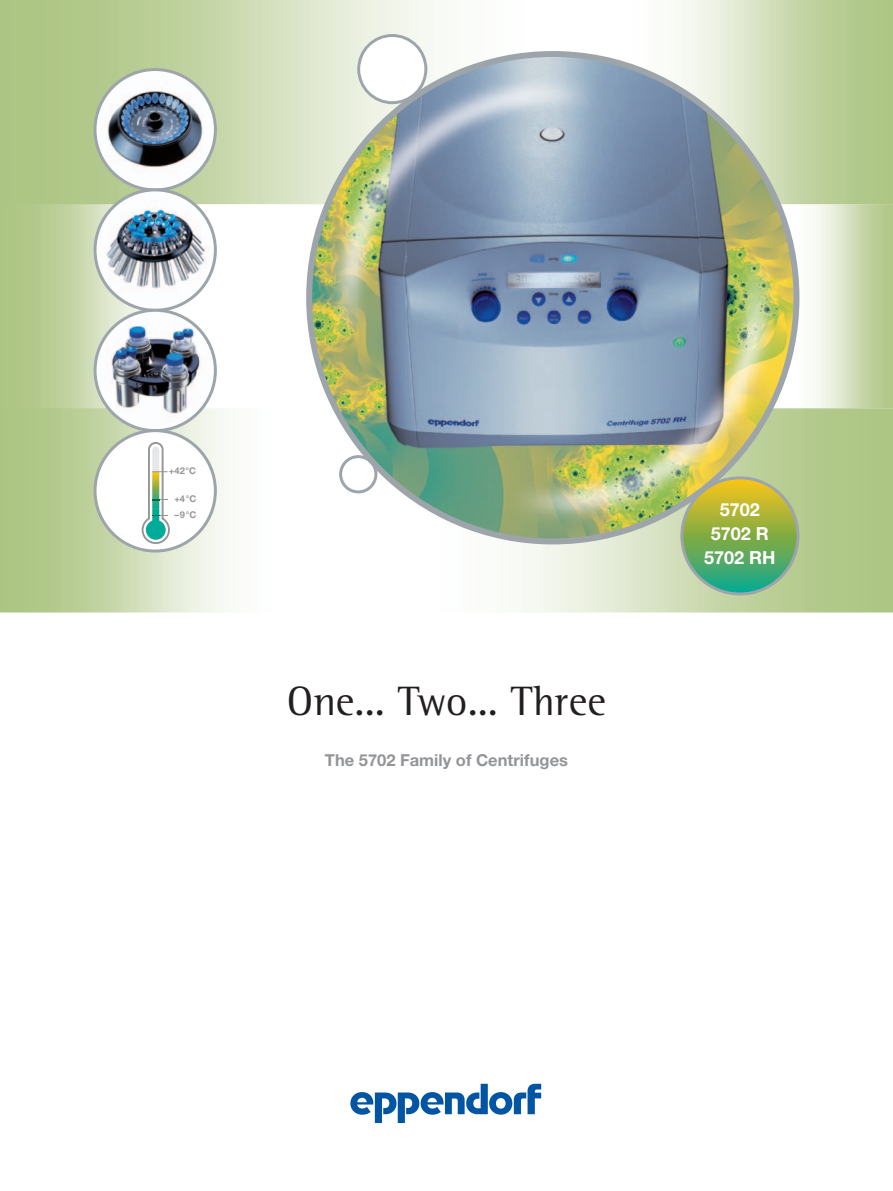
<style>
.page{position:relative;width:893px;height:1191px;background:#fff}
.page>*{position:absolute;margin:0;border:0;box-sizing:border-box;transform-origin:0 0}
.t1{font:42px "EP Rotis Semi Serif";color:#231f20}
.t2{font:700 18px/24px "EP Helvetica";color:#fff;text-align:center}
.t3{font:700 16.5px "EP Helvetica";color:#939598}
.t4{font:700 9.3px "Helvetica Neue";color:#939598}
</style>
<div class="page">
<svg style="left:796px;top:204px;width:97px;height:204px"></svg>
<svg style="left:0;top:204px;width:183px;height:204px;background:#bccf9b"></svg>
<svg style="left:350px;top:1083px;width:191px;height:40px"></svg>
<svg style="left:0;top:408px;width:228px;height:204px;background:#c5d5a8"></svg>
<svg style="left:0;top:0;width:525px;height:204px;background:#cad9af"></svg>
<svg style="left:678px;top:0;width:215px;height:204px;background:#c6d6a9"></svg>
<svg style="left:511px;top:408px;width:382px;height:204px;background:#c3d4a6"></svg>
<svg style="left:357px;top:34px;width:70px;height:69px"></svg>
<svg style="left:339px;top:455px;width:18px;height:38px"></svg>
<img style="left:406px;top:54px;width:293px;height:487px">
<img style="left:357px;top:103px;width:50px;height:390px">
<img style="left:699px;top:103px;width:49px;height:390px">
<img style="left:309px;top:152px;width:49px;height:292px">
<img style="left:747px;top:151px;width:49px;height:293px">
<svg style="left:682px;top:478px;width:116px;height:116px;background:#84af4e"></svg>
<div style="left:680px;top:476px;width:119px;height:119px;border:3px solid #9da5ab;border-radius:50%"></div>
<img style="left:99px;top:70px;width:113px;height:113px">
<div style="left:94px;top:68px;width:123px;height:123px;border:3px solid #9da5ab;border-radius:50%"></div>
<img style="left:98px;top:190px;width:117px;height:115px">
<div style="left:94px;top:188px;width:123px;height:124px;border:3px solid #9da5ab;border-radius:50%"></div>
<img style="left:95px;top:310px;width:120px;height:120px;border-radius:60px">
<div style="left:94px;top:309px;width:123px;height:123px;border:3px solid #9da5ab;border-radius:50%"></div>
<div style="left:95px;top:431px;width:120px;height:120px;background:#fff;border-radius:50%"></div>
<svg style="left:141px;top:442px;width:29px;height:102px"></svg>
<div style="left:94px;top:429px;width:123px;height:123px;border:3px solid #9da5ab;border-radius:50%"></div>
<p class="t4" style="left:169px;top:465px;width:29px">+42°C</p>
<p class="t4" style="left:174px;top:493px;width:24px">+4°C</p>
<p class="t4" style="left:175px;top:509px;width:23px">–9°C</p>
<h1 class="t1" style="left:287px;top:676px;width:321px">One... Two... Three</h1>
<p class="t3" style="left:325px;top:750px;width:244px">The 5702 Family of Centrifuges</p>
<p class="t2" style="left:704px;top:498px;width:73px">5702<br>5702 R<br>5702 RH</p>
</div>
